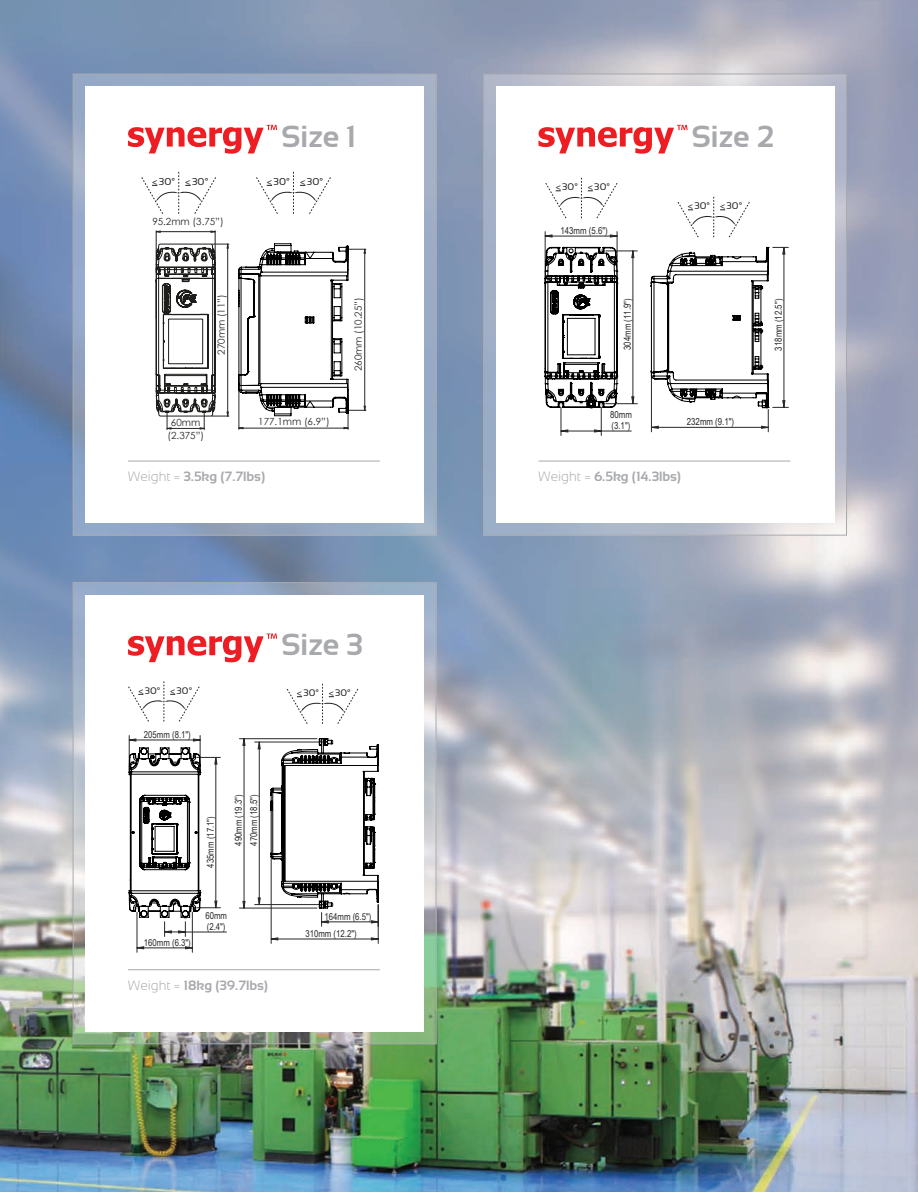
<style>
.page{position:relative;width:918px;height:1192px;background:#fff}
.page>*{position:absolute;margin:0;border:0;box-sizing:border-box;transform-origin:0 0}
.t1{font:700 30.45px "Sansation";color:#a8a9ad}
.t2{font:700 13.5px "Sansation";color:#a8a9ad}
.t3{font:9.9px/13.4px "Century Gothic";color:#282828;text-align:center}
.t4{font:9.9px "Sansation";color:#231f20}
.t5{font:9.6px/10.5px "Arial Narrow";color:#282828}
.t6{font:9.6px "Sansation";color:#231f20}
.t7{font:9.45px/10.5px "Arial Narrow";color:#282828}
.t8{font:9.45px "Sansation";color:#231f20}
.s1{font-weight:300}
</style>
<div class="page">
<img style="left:0;top:0;width:918px;height:1192px">
<svg style="left:75px;top:76px;width:359px;height:457px;background:#9aacc6"></svg>
<svg style="left:485px;top:76px;width:360px;height:457px;background:#b6bccc"></svg>
<div style="left:85px;top:86px;width:338px;height:437px;background:#fff"></div>
<div style="left:496px;top:86px;width:338px;height:437px;background:#fff"></div>
<svg style="left:128px;top:125px;width:149px;height:29px"></svg>
<svg style="left:538px;top:125px;width:149px;height:29px"></svg>
<svg style="left:141px;top:172px;width:75px;height:42px"></svg>
<svg style="left:256px;top:172px;width:75px;height:42px"></svg>
<hr style="left:239px;top:387px;width:1px;height:42px;background:#282828">
<hr style="left:348px;top:391px;width:1px;height:38px;background:#282828">
<hr style="left:156px;top:230px;width:1px;height:43px;background:#1d1d1b">
<hr style="left:215px;top:230px;width:1px;height:43px;background:#1d1d1b">
<svg style="left:238px;top:427px;width:110px;height:2px"></svg>
<svg style="left:156px;top:230px;width:60px;height:3px"></svg>
<svg style="left:155px;top:244px;width:74px;height:186px"></svg>
<svg style="left:238px;top:243px;width:128px;height:173px"></svg>
<hr style="left:128px;top:461px;width:252px;height:1px;background:#a8a9ad">
<svg style="left:75px;top:584px;width:359px;height:458px;background:#abbaba"></svg>
<div style="left:85px;top:595px;width:338px;height:436px;background:#fff"></div>
<svg style="left:128px;top:633px;width:149px;height:29px"></svg>
<hr style="left:128px;top:969px;width:252px;height:1px;background:#a8a9ad">
<hr style="left:538px;top:461px;width:252px;height:1px;background:#a8a9ad">
<hr style="left:545px;top:232px;width:1px;height:49px;background:#282828">
<hr style="left:617px;top:232px;width:1px;height:49px;background:#282828">
<hr style="left:601px;top:431px;width:30px;height:1px;background:#282828">
<hr style="left:605px;top:403px;width:32px;height:1px;background:#282828">
<hr style="left:605px;top:251px;width:32px;height:1px;background:#282828">
<svg style="left:544px;top:234px;width:73px;height:4px"></svg>
<svg style="left:631px;top:250px;width:3px;height:154px"></svg>
<svg style="left:544px;top:247px;width:73px;height:188px"></svg>
<svg style="left:650px;top:247px;width:138px;height:185px"></svg>
<svg style="left:545px;top:178px;width:72px;height:41px"></svg>
<svg style="left:677px;top:197px;width:73px;height:41px"></svg>
<svg style="left:128px;top:681px;width:72px;height:41px"></svg>
<svg style="left:287px;top:684px;width:71px;height:40px"></svg>
<hr style="left:551px;top:868px;width:1px;height:67px;background:#282828">
<hr style="left:129px;top:735px;width:1px;height:35px;background:#282828">
<hr style="left:200px;top:735px;width:1px;height:35px;background:#282828">
<hr style="left:639px;top:914px;width:1px;height:42px;background:#282828">
<svg style="left:129px;top:738px;width:250px;height:215px"></svg>
<p class="t1" style="left:281px;top:119px;width:76px">Size 1</p>
<p class="t1" style="left:692px;top:119px;width:84px">Size 2</p>
<p class="t4" style="left:152px;top:176px;width:25px">&lt; 30°</p>
<p class="t4" style="left:185px;top:176px;width:25px">&lt; 30°</p>
<p class="t4" style="left:267px;top:176px;width:25px">&lt; 30°</p>
<p class="t4" style="left:300px;top:176px;width:25px">&lt; 30°</p>
<p class="t3" style="left:152px;top:214px;width:73px">95.2mm (3.75”)</p>
<p class="t3" style="left:214px;top:355px;width:62px;rotate:-90deg">270mm (11”)</p>
<p class="t3" style="left:167px;top:415px;width:38px">60mm (2.375”)</p>
<p class="t3" style="left:258px;top:415px;width:73px">177.1mm (6.9”)</p>
<p class="t2" style="left:128px;top:469px;width:139px"><span class="s1">Weight =</span> 3.5kg (7.7lbs)</p>
<p class="t3" style="left:351px;top:371px;width:76px;rotate:-90deg">260mm (10.25”)</p>
<p class="t1" style="left:281px;top:628px;width:83px">Size 3</p>
<p class="t8" style="left:138px;top:685px;width:23px">&lt; 30°</p>
<p class="t8" style="left:170px;top:685px;width:23px">&lt; 30°</p>
<p class="t8" style="left:297px;top:687px;width:23px">&lt; 30°</p>
<p class="t8" style="left:329px;top:687px;width:23px">&lt; 30°</p>
<p class="t7" style="left:144px;top:729px;width:49px">205mm (8.1")</p>
<p class="t7" style="left:205px;top:867px;width:53px;rotate:-90deg">435mm (17.1")</p>
<p class="t7" style="left:231px;top:845px;width:53px;line-height:15.3px;rotate:-90deg">490mm (19.3")<br>470mm (18.5")</p>
<p class="t7" style="left:144px;top:936px;width:49px">160mm (6.3")</p>
<p class="t7" style="left:205px;top:910px;width:23px">60mm (2.4")</p>
<p class="t2" style="left:128px;top:977px;width:142px"><span class="s1">Weight =</span> 18kg (39.7lbs)</p>
<p class="t7" style="left:305px;top:907px;width:68px;line-height:17.1px;text-indent:19px">164mm (6.5")<br>310mm (12.2")</p>
<p class="t6" style="left:555px;top:181px;width:24px">&lt; 30°</p>
<p class="t6" style="left:588px;top:181px;width:24px">&lt; 30°</p>
<p class="t5" style="left:560px;top:225px;width:49px">143mm (5.6")</p>
<p class="t5" style="left:622px;top:350px;width:53px;rotate:-90deg">304mm (11.9")</p>
<p class="t6" style="left:688px;top:200px;width:24px">&lt; 30°</p>
<p class="t6" style="left:720px;top:200px;width:24px">&lt; 30°</p>
<p class="t5" style="left:610px;top:409px;width:23px">80mm (3.1")</p>
<p class="t5" style="left:687px;top:416px;width:49px">232mm (9.1")</p>
<p class="t2" style="left:538px;top:469px;width:144px"><span class="s1">Weight =</span> 6.5kg (14.3lbs)</p>
<p class="t5" style="left:773px;top:350px;width:53px;rotate:-90deg">318mm (12.5")</p>
</div>
